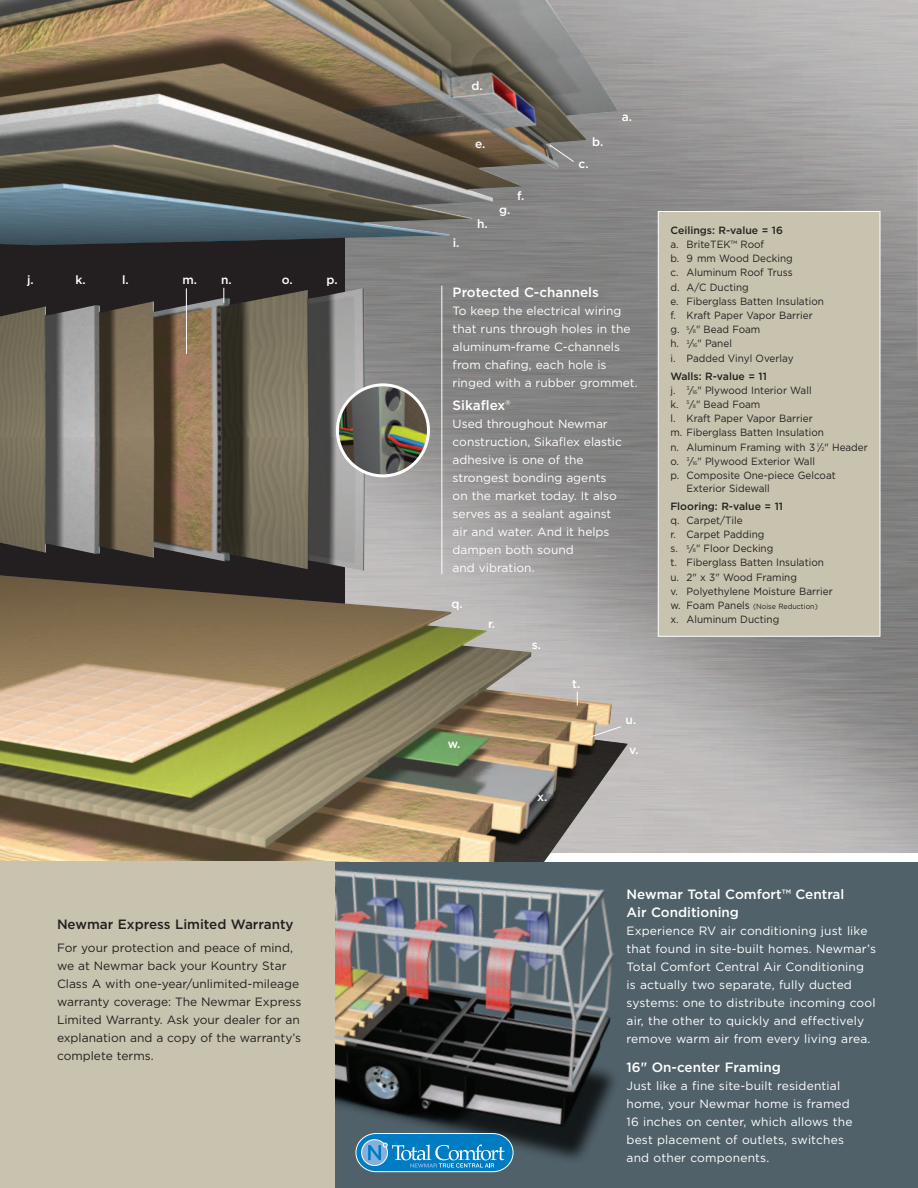
<style>
.page{position:relative;width:918px;height:1188px;background:#fff}
.page>*{position:absolute;margin:0;border:0;box-sizing:border-box;transform-origin:0 0}
.t1{font:500 13.5px/18px "Gotham";color:#fff}
.t2{font:500 13.5px "Gotham";color:#231f20}
.t3{font:12px/18px "Gotham";color:#fff}
.t4{font:12px/18px "Gotham";color:#231f20}
.t5{font:500 12px "Gotham";color:#fff}
.t6{font:10.5px/14.2px "Gotham";color:#231f20;scale:.95 1}
.t7{font:500 10.5px "Gotham";color:#231f20}
.t8{font:7.5px "Gotham";color:#231f20;scale:.95 1}
.s1{font-size:5.25px}
.s2{font-weight:500}
.s3{font-size:10.5px}
</style>
<div class="page">
<img style="left:0;top:0;width:918px;height:1188px">
<p class="t5" style="left:27px;top:275px;width:8px">j.</p>
<p class="t5" style="left:75px;top:275px;width:12px">k.</p>
<p class="t5" style="left:122px;top:275px;width:8px">l.</p>
<p class="t5" style="left:183px;top:275px;width:16px">m.</p>
<p class="t5" style="left:282px;top:275px;width:12px">o.</p>
<p class="t5" style="left:327px;top:275px;width:13px">p.</p>
<p class="t5" style="left:221px;top:275px;width:12px">n.</p>
<p class="t2" style="left:57px;top:919px;width:238px">Newmar Express Limited Warranty</p>
<p class="t4" style="left:57px;top:940px;width:246px">For your protection and peace of mind, we at Newmar back your Kountry Star Class A with one-year/unlimited-mileage warranty coverage: The Newmar Express Limited Warranty. Ask your dealer for an explanation and a copy of the warranty’s complete terms.</p>
<p class="t5" style="left:472px;top:82px;width:13px">d.</p>
<p class="t5" style="left:475px;top:139px;width:12px">e.</p>
<p class="t5" style="left:453px;top:238px;width:8px">i.</p>
<p class="t5" style="left:477px;top:220px;width:12px">h.</p>
<p class="t5" style="left:517px;top:191px;width:9px">f.</p>
<p class="t5" style="left:499px;top:205px;width:13px">g.</p>
<p class="t5" style="left:592px;top:137px;width:13px">b.</p>
<p class="t5" style="left:579px;top:159px;width:12px">c.</p>
<p class="t5" style="left:622px;top:112px;width:12px">a.</p>
<p class="t1" style="left:453px;top:284px;width:148px">Protected C-channels</p>
<p class="t3" style="left:453px;top:302px;width:187px">To keep the electrical wiring that runs through holes in the aluminum-frame C-channels from chafing, each hole is ringed with a rubber grommet.</p>
<p class="t1" style="left:453px;top:397px;width:60px">Sikaflex<sup>®</sup></p>
<p class="t3" style="left:453px;top:416px;width:171px">Used throughout Newmar construction, Sikaflex elastic adhesive is one of the strongest bonding agents on the market today. It also serves as a sealant against air and water. And it helps dampen both sound<br>and vibration.</p>
<p class="t5" style="left:452px;top:600px;width:13px">q.</p>
<p class="t5" style="left:488px;top:619px;width:9px">r.</p>
<p class="t5" style="left:448px;top:740px;width:14px">w.</p>
<p class="t5" style="left:532px;top:641px;width:11px">s.</p>
<p class="t5" style="left:572px;top:680px;width:10px">t.</p>
<p class="t5" style="left:537px;top:792px;width:12px">x.</p>
<p class="t5" style="left:626px;top:715px;width:12px">u.</p>
<p class="t5" style="left:629px;top:745px;width:11px">v.</p>
<p class="t7" style="left:670px;top:226px;width:114px">Ceilings: R-value = 16</p>
<p class="t6" style="left:670px;top:238px;width:163px">a. BriteTEK™ Roof<br>b. 9 mm Wood Decking<br>c. Aluminum Roof Truss<br>d. A/C Ducting<br>e. Fiberglass Batten Insulation f. Kraft Paper Vapor Barrier g. <sup>5</sup>⁄<span class="s1">8</span>" Bead Foam<br>h. <sup>3</sup>⁄<span class="s1">16</span>" Panel<br>i. Padded Vinyl Overlay</p>
<p class="t6" style="left:670px;top:370px;width:209px"><span class="s2">Walls: R-value = 11<br></span>j. <sup>3</sup>⁄<span class="s1">16</span>" Plywood Interior Wall<br>k. <sup>5</sup>⁄<span class="s1">8</span>" Bead Foam<br>l. Kraft Paper Vapor Barrier<br>m. Fiberglass Batten Insulation<br>n. Aluminum Framing with 3 <sup>1</sup>⁄<span class="s1">2</span>" Header o. <sup>3</sup>⁄<span class="s1">16</span>" Plywood Exterior Wall<br>p. Composite One-piece Gelcoat</p>
<p class="t6" style="left:687px;top:482px;width:89px">Exterior Sidewall</p>
<p class="t7" style="left:670px;top:502px;width:114px">Flooring: R-value = 11</p>
<p class="t6" style="left:670px;top:514px;width:172px">q. Carpet/Tile<br>r. Carpet Padding<br>s. <sup>5</sup>⁄<span class="s1">8</span>" Floor Decking<br>t. Fiberglass Batten Insulation u. 2" x 3" Wood Framing<br>v. Polyethylene Moisture Barrier</p>
<p class="t8" style="left:670px;top:604px;width:157px"><span class="s3">w. Foam Panels</span> (Noise Reduction)</p>
<p class="t6" style="left:670px;top:613px;width:116px">x. Aluminum Ducting</p>
<p class="t1" style="left:627px;top:887px;width:219px">Newmar Total Comfort™ Central<br>Air Conditioning</p>
<p class="t3" style="left:627px;top:923px;width:251px">Experience RV air conditioning just like that found in site-built homes. Newmar’s Total Comfort Central Air Conditioning is actually two separate, fully ducted systems: one to distribute incoming cool air, the other to quickly and effectively remove warm air from every living area.</p>
<p class="t1" style="left:627px;top:1059px;width:156px">16" On-center Framing</p>
<p class="t3" style="left:627px;top:1078px;width:227px">Just like a fine site-built residential home, your Newmar home is framed 16 inches on center, which allows the best placement of outlets, switches and other components.</p>
</div>
